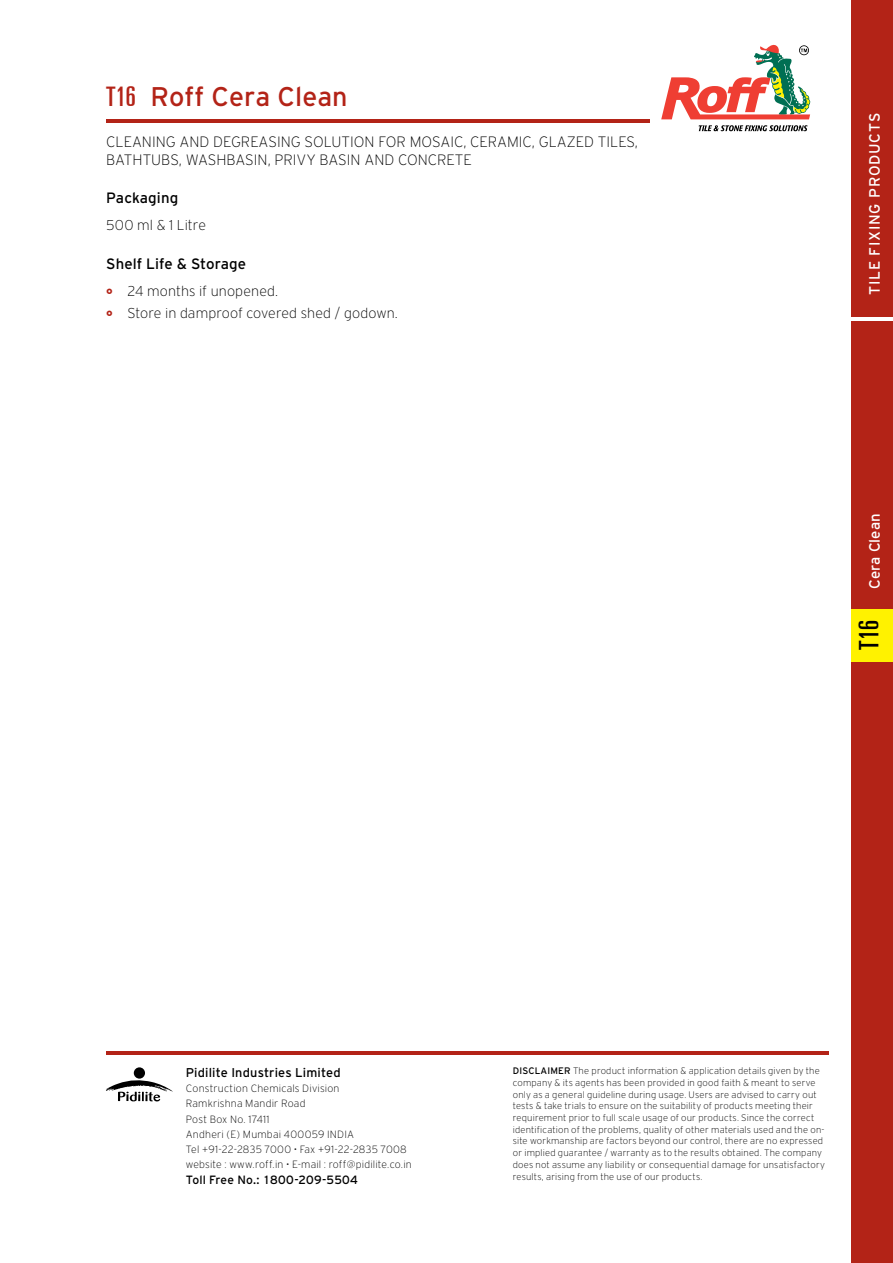
<style>
.page{position:relative;width:893px;height:1263px;background:#fff}
.page>*{position:absolute;margin:0;border:0;box-sizing:border-box;transform-origin:0 0}
.t1{font:27px "Interstate Plus";color:#b32317}
.t2{font:ultra-condensed 27px "Univers";color:#000}
.t3{font:200 15px/18px "Interstate";color:#000}
.t4{font:15px "Interstate Plus";color:#000}
.t5{font:15px "Interstate Plus";letter-spacing:.05em;color:#fff}
.t6{font:15px "Interstate Plus";color:#fff}
.t7{font:200 14.25px/22.2px "Interstate";letter-spacing:.005em;color:#000}
.t8{font:12.75px "Interstate Plus";letter-spacing:.01em;color:#000}
.t9{font:12px "Interstate Plus";letter-spacing:.015em;color:#000}
.t10{font:200 10.5px/15.3px "Interstate";letter-spacing:.02em;color:#000}
.t11{font:200 9.45px/11.7px "Interstate";letter-spacing:.015em;color:#000}
.s1{font-family:"Univers";font-stretch:ultra-condensed}
.s2{font-family:"Interstate Plus";font-weight:400}
</style>
<div class="page">
<hr style="left:106px;top:119px;width:544px;height:3px;background:#b32317">
<svg style="left:661px;top:45px;width:149px;height:74px"></svg>
<svg style="left:699px;top:125px;width:108px;height:6px"></svg>
<div style="left:852px;top:0;width:41px;height:1263px;background:#b32317"></div>
<hr style="left:852px;top:317px;width:41px;height:4px;background:#fff">
<div style="left:852px;top:609px;width:41px;height:52px;background:#fff200"></div>
<hr style="left:106px;top:1051px;width:722px;height:4px;background:#b32317">
<div style="left:134px;top:1067px;width:11px;height:12px;background:#000;border-radius:50%"></div>
<svg style="left:106px;top:1080px;width:67px;height:21px"></svg>
<h1 class="t1" style="left:106px;top:81px;width:243px"><span class="s1">T16</span> Roff Cera Clean</h1>
<h2 class="t3" style="left:106px;top:133px;width:533px">CLEANING AND DEGREASING SOLUTION FOR MOSAIC, CERAMIC, GLAZED TILES,<br>BATHTUBS, WASHBASIN, PRIVY BASIN AND CONCRETE</h2>
<h2 class="t4" style="left:106px;top:190px;width:73px">Packaging</h2>
<h3 class="t7" style="left:106px;top:214px;width:101px">500 ml &amp; 1 Litre</h3>
<h2 class="t4" style="left:106px;top:255px;width:141px">Shelf Life &amp; Storage</h2>
<h3 class="t7" style="left:128px;top:280px;width:272px">24 months if unopened.<br>Store in damproof covered shed / godown.</h3>
<h2 class="t5" style="left:866px;top:295px;width:184px;rotate:-90deg">TILE FIXING PRODUCTS</h2>
<h2 class="t6" style="left:866px;top:589px;width:77px;rotate:-90deg">Cera Clean</h2>
<h1 class="t2" style="left:853px;top:650px;width:31px;rotate:-90deg">T16</h1>
<h3 class="t8" style="left:186px;top:1065px;width:156px">Pidilite Industries Limited</h3>
<p class="t10" style="left:186px;top:1081px;width:227px">Construction Chemicals Division<br>Ramkrishna Mandir Road<br>Post Box No. 17411<br>Andheri (E) Mumbai 400059 INDIA<br>Tel +91-22-2835 7000 • Fax +91-22-2835 7008 website : www.roff.in • E-mail : roff@pidilite.co.in</p>
<p class="t9" style="left:186px;top:1173px;width:174px">Toll Free No.: 1800-209-5504</p>
<p class="t11" style="left:513px;top:1065px;width:314px"><span class="s2">DISCLAIMER</span> The product information &amp; application details given by the company &amp; its agents has been provided in good faith &amp; meant to serve only as a general guideline during usage. Users are advised to carry out tests &amp; take trials to ensure on the suitability of products meeting their requirement prior to full scale usage of our products. Since the correct identification of the problems, quality of other materials used and the on&shy;site workmanship are factors beyond our control, there are no expressed or implied guarantee / warranty as to the results obtained. The company does not assume any liability or consequential damage for unsatisfactory results, arising from the use of our products.</p>
</div>
